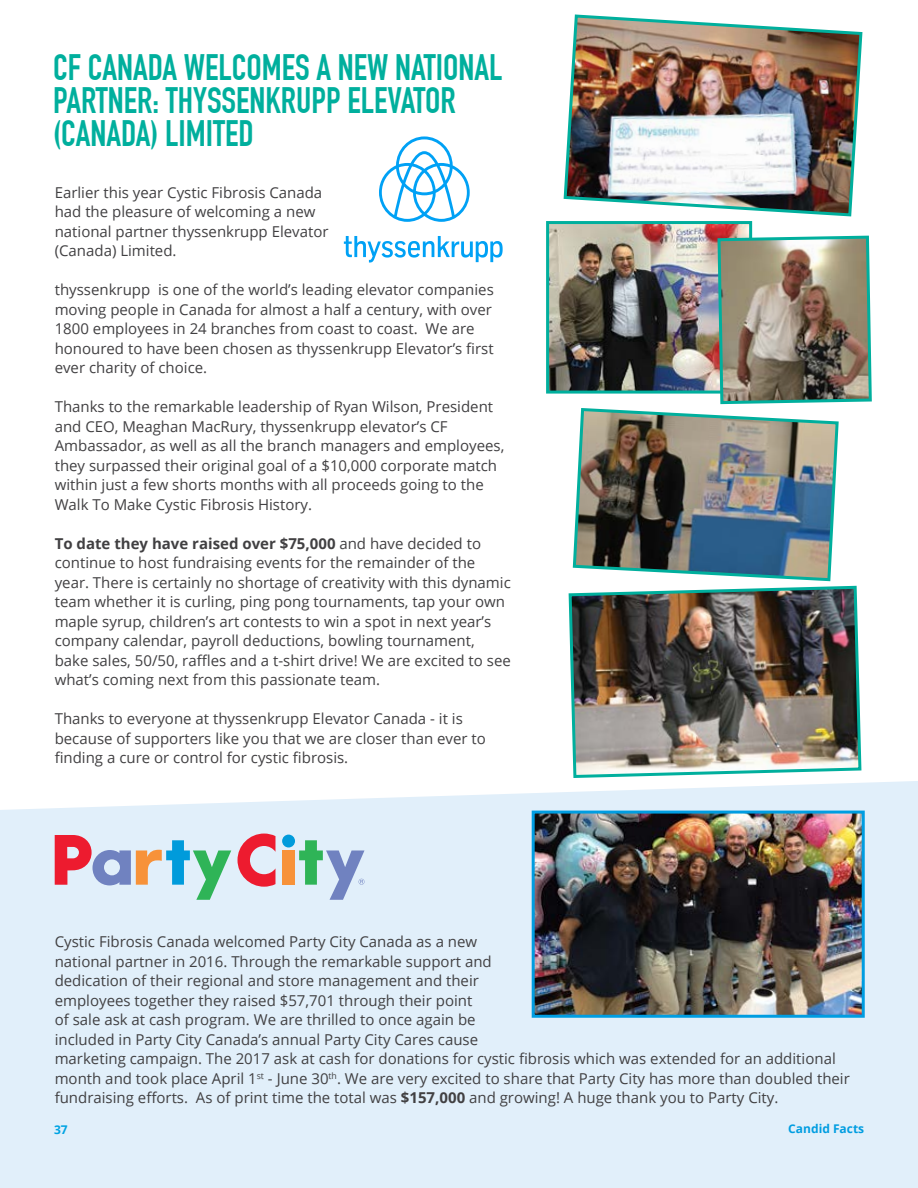
<style>
.page{position:relative;width:918px;height:1188px;background:#fff}
.page>*{position:absolute;margin:0;border:0;box-sizing:border-box;transform-origin:0 0}
.t1{font:700 36px/33px "DIN Condensed";color:#00af9d}
.t2{font:15px/19.5px "Open Sans";color:#414042}
.t3{font:700 12px "Open Sans";color:#009de1}
.t4{font:700 12px "Open Sans";color:#00a3e3}
.s1{font-weight:700}
</style>
<div class="page">
<div style="left:0;top:781px;width:918px;height:407px;background:#e1effa"></div>
<svg style="left:379px;top:136px;width:91px;height:86px"></svg>
<svg style="left:344px;top:236px;width:159px;height:27px"></svg>
<img style="left:563px;top:14px;width:300px;height:203px">
<img style="left:568px;top:585px;width:294px;height:193px">
<img style="left:572px;top:408px;width:267px;height:174px">
<div style="left:283px;top:850px;width:12px;height:35px;background:#f79239"></div>
<div style="left:282px;top:835px;width:13px;height:12px;background:#009bdb;border-radius:50%"></div>
<svg style="left:238px;top:834px;width:37px;height:53px;background:#e77a8a"></svg>
<svg style="left:55px;top:835px;width:176px;height:65px;background:#bec0c7"></svg>
<svg style="left:299px;top:840px;width:66px;height:60px;background:#aaccd2"></svg>
<img style="left:536px;top:815px;width:325px;height:199px">
<div style="left:532px;top:811px;width:333px;height:207px;border:3px solid #009de1"></div>
<img style="left:550px;top:225px;width:198px;height:165px">
<div style="left:546px;top:221px;width:206px;height:173px;border:3px solid #00af9d"></div>
<img style="left:716px;top:234px;width:156px;height:171px">
<h1 class="t1" style="left:53px;top:51px;width:451px">CF CANADA WELCOMES A NEW NATIONAL<br>PARTNER: THYSSENKRUPP ELEVATOR (CANADA) LIMITED</h1>
<p class="t2" style="left:55px;top:182px;width:275px">Earlier this year Cystic Fibrosis Canada had the pleasure of welcoming a new national partner thyssenkrupp Elevator (Canada) Limited.</p>
<p class="t2" style="left:55px;top:280px;width:441px">thyssenkrupp is one of the world’s leading elevator companies moving people in Canada for almost a half a century, with over 1800 employees in 24 branches from coast to coast. We are honoured to have been chosen as thyssenkrupp Elevator’s first ever charity of choice.</p>
<p class="t2" style="left:55px;top:397px;width:451px">Thanks to the remarkable leadership of Ryan Wilson, President and CEO, Meaghan MacRury, thyssenkrupp elevator’s CF Ambassador, as well as all the branch managers and employees, they surpassed their original goal of a $10,000 corporate match within just a few shorts months with all proceeds going to the Walk To Make Cystic Fibrosis History.</p>
<p class="t2" style="left:55px;top:533px;width:458px"><span class="s1">To date they have raised over $75,000</span> and have decided to continue to host fundraising events for the remainder of the year. There is certainly no shortage of creativity with this dynamic team whether it is curling, ping pong tournaments, tap your own maple syrup, children’s art contests to win a spot in next year’s company calendar, payroll deductions, bowling tournament, bake sales, 50/50, raffles and a t-shirt drive! We are excited to see what’s coming next from this passionate team.</p>
<p class="t2" style="left:55px;top:709px;width:433px">Thanks to everyone at thyssenkrupp Elevator Canada - it is because of supporters like you that we are closer than ever to finding a cure or control for cystic fibrosis.</p>
<p class="t2" style="left:55px;top:932px;width:797px">Cystic Fibrosis Canada welcomed Party City Canada as a new<br>national partner in 2016. Through the remarkable support and<br>dedication of their regional and store management and their<br>employees together they raised $57,701 through their point<br>of sale ask at cash program. We are thrilled to once again be<br>included in Party City Canada’s annual Party City Cares cause<br>marketing campaign. The 2017 ask at cash for donations for cystic fibrosis which was extended for an additional month and took place April 1<sup>st</sup> - June 30<sup>th</sup>. We are very excited to share that Party City has more than doubled their fundraising efforts. As of print time the total was <span class="s1">$157,000</span> and growing! A huge thank you to Party City.</p>
<p class="t4" style="left:54px;top:1121px;width:15px">37</p>
<p class="t3" style="left:788px;top:1120px;width:77px">Candid Facts</p>
</div>
